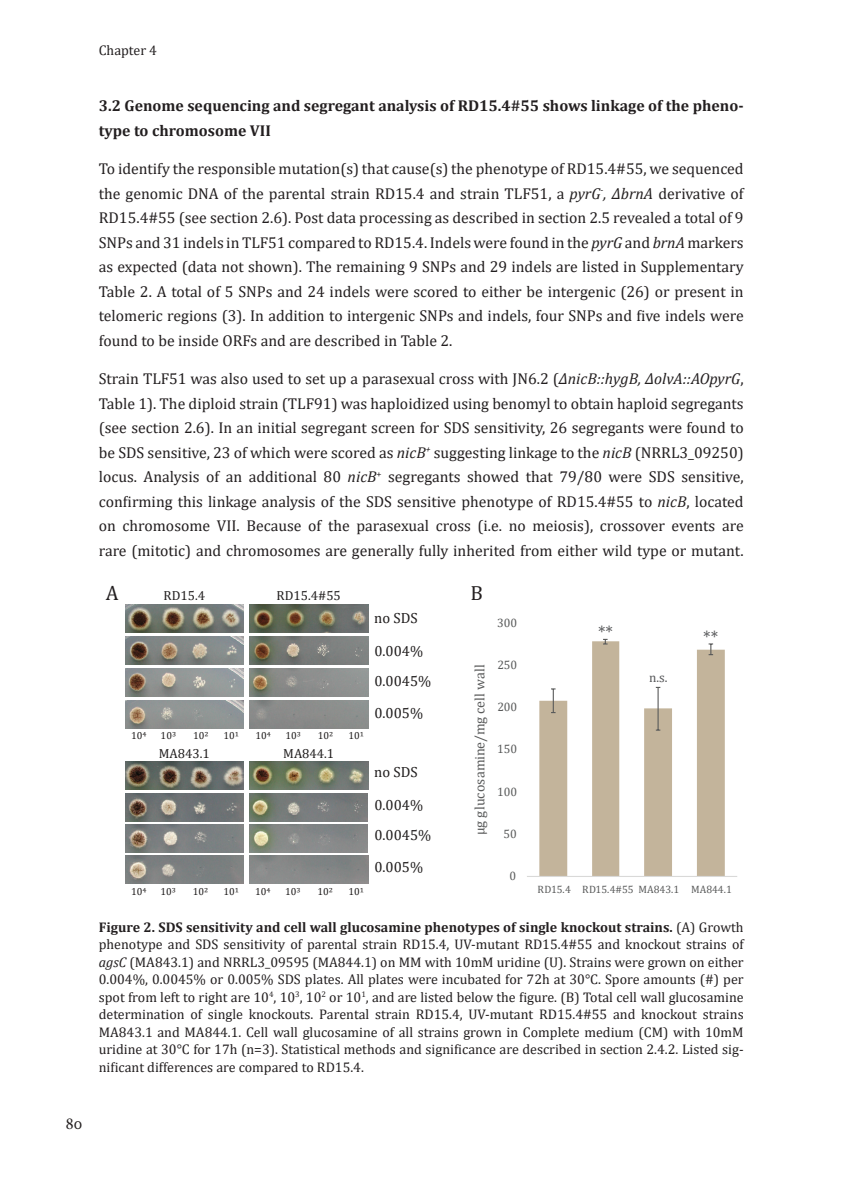
<style>
.page{position:relative;width:843px;height:1191px;background:#fff}
.page>*{position:absolute;margin:0;border:0;box-sizing:border-box;transform-origin:0 0}
.t1{font:20.47px "Cambria";color:#231f20}
.t2{font:17.68px "Cambria";color:#57585a}
.t3{font:17.5px "Minion Pro";color:#231f20}
.t4{font:15.75px/24.5px "Cambria";color:#231f20;text-align:justify}
.t5{font:700 15.75px/24.5px "Cambria";color:#231f20}
.t6{font:14.7px/32.2px "Cambria";color:#211e1e}
.t7{font:14px/17.5px "Cambria";color:#231f20;text-align:justify}
.t8{font:14px "Cambria";letter-spacing:.015em;color:#595a5a}
.t9{font:13.12px "Cambria";color:#211e1e}
.t10{font:13.12px "Cambria";color:#57585a}
.t11{font:12.25px "Cambria";letter-spacing:-.005em;color:#595a5a}
.t12{font:10.67px "Cambria";letter-spacing:-.005em;color:#595a5a}
.t13{font:10.33px "Cambria";color:#211e1e}
.s1{font-style:italic}
.s2{font-weight:700}
</style>
<div class="page">
<img style="left:125px;top:604px;width:119px;height:28px">
<img style="left:249px;top:761px;width:119px;height:28px">
<img style="left:125px;top:761px;width:119px;height:28px">
<img style="left:249px;top:604px;width:119px;height:28px">
<img style="left:250px;top:793px;width:118px;height:28px">
<img style="left:125px;top:793px;width:119px;height:28px">
<img style="left:250px;top:636px;width:118px;height:28px">
<img style="left:125px;top:636px;width:119px;height:28px">
<img style="left:250px;top:824px;width:118px;height:28px">
<img style="left:125px;top:824px;width:119px;height:28px">
<img style="left:250px;top:668px;width:118px;height:28px">
<img style="left:125px;top:668px;width:119px;height:28px">
<img style="left:125px;top:856px;width:119px;height:28px">
<img style="left:125px;top:700px;width:119px;height:28px">
<svg style="left:539px;top:641px;width:186px;height:235px"></svg>
<svg style="left:551px;top:688px;width:5px;height:25px"></svg>
<svg style="left:603px;top:639px;width:5px;height:5px"></svg>
<hr style="left:657px;top:687px;width:2px;height:22px;background:#595a5a">
<hr style="left:657px;top:709px;width:2px;height:21px;background:#595a5a">
<svg style="left:709px;top:643px;width:4px;height:12px"></svg>
<hr style="left:527px;top:876px;width:210px;height:1px;background:#d9d9d8">
<p class="t7" style="left:99px;top:41px;width:60px">Chapter 4</p>
<p class="t5" style="left:99px;top:93px;width:646px">3.2 Genome sequencing and segregant analysis of RD15.4#55 shows linkage of the pheno&shy;type to chromosome VII</p>
<p class="t4" style="left:99px;top:156px;width:646px">To identify the responsible mutation(s) that cause(s) the phenotype of RD15.4#55, we sequenced the genomic DNA of the parental strain RD15.4 and strain TLF51, a <span class="s1">pyrG</span><sup>-</sup><span class="s1">, ΔbrnA</span> derivative of RD15.4#55 (see section 2.6). Post data processing as described in section 2.5 revealed a total of 9<br>SNPs and 31 indels in TLF51 compared to RD15.4. Indels were found in the <span class="s1">pyrG</span> and <span class="s1">brnA</span> markers as expected (data not shown). The remaining 9 SNPs and 29 indels are listed in Supplementary Table 2. A total of 5 SNPs and 24 indels were scored to either be intergenic (26) or present in telomeric regions (3). In addition to intergenic SNPs and indels, four SNPs and five indels were found to be inside ORFs and are described in Table 2.</p>
<p class="t4" style="left:99px;top:366px;width:646px">Strain TLF51 was also used to set up a parasexual cross with JN6.2 (<span class="s1">ΔnicB::hygB, ΔolvA::AOpyrG</span>, Table 1). The diploid strain (TLF91) was haploidized using benomyl to obtain haploid segregants (see section 2.6). In an initial segregant screen for SDS sensitivity, 26 segregants were found to be SDS sensitive, 23 of which were scored as <span class="s1">nicB</span><sup>+</sup> suggesting linkage to the <span class="s1">nicB</span> (NRRL3_09250) locus. Analysis of an additional 80 <span class="s1">nicB</span><sup>+</sup> segregants showed that 79/80 were SDS sensitive, confirming this linkage analysis of the SDS sensitive phenotype of RD15.4#55 to <span class="s1">nicB</span>, located on chromosome VII. Because of the parasexual cross (i.e. no meiosis), crossover events are rare (mitotic) and chromosomes are generally fully inherited from either wild type or mutant.</p>
<p class="t1" style="left:106px;top:581px;width:14px">A</p>
<p class="t1" style="left:471px;top:581px;width:14px">B</p>
<p class="t9" style="left:164px;top:588px;width:43px">RD15.4</p>
<p class="t9" style="left:277px;top:588px;width:66px">RD15.4#55</p>
<p class="t6" style="left:374px;top:602px;width:45px">no SDS</p>
<p class="t13" style="left:131px;top:729px;width:17px">104</p>
<p class="t13" style="left:161px;top:729px;width:17px">103</p>
<p class="t13" style="left:193px;top:729px;width:17px">102</p>
<p class="t13" style="left:223px;top:729px;width:17px">101</p>
<p class="t13" style="left:255px;top:729px;width:17px">104</p>
<p class="t13" style="left:285px;top:729px;width:17px">103</p>
<p class="t13" style="left:318px;top:729px;width:17px">102</p>
<p class="t13" style="left:348px;top:729px;width:17px">101</p>
<p class="t9" style="left:159px;top:746px;width:52px">MA843.1</p>
<p class="t9" style="left:283px;top:746px;width:52px">MA844.1</p>
<p class="t13" style="left:131px;top:885px;width:17px">104</p>
<p class="t13" style="left:161px;top:885px;width:17px">103</p>
<p class="t13" style="left:193px;top:885px;width:17px">102</p>
<p class="t13" style="left:223px;top:885px;width:17px">101</p>
<p class="t13" style="left:255px;top:885px;width:17px">104</p>
<p class="t13" style="left:285px;top:885px;width:17px">103</p>
<p class="t13" style="left:318px;top:885px;width:17px">102</p>
<p class="t13" style="left:348px;top:885px;width:17px">101</p>
<p class="t6" style="left:374px;top:635px;width:50px">0.004%</p>
<p class="t6" style="left:374px;top:665px;width:58px">0.0045%<br>0.005%</p>
<p class="t6" style="left:374px;top:756px;width:45px">no SDS</p>
<p class="t6" style="left:374px;top:789px;width:50px">0.004%</p>
<p class="t6" style="left:374px;top:819px;width:58px">0.0045%<br>0.005%</p>
<p class="t8" style="left:472px;top:835px;width:172px;rotate:-90deg">µg glucosamine/mg cell wall</p>
<p class="t11" style="left:497px;top:615px;width:21px">300</p>
<p class="t11" style="left:497px;top:657px;width:21px">250</p>
<p class="t11" style="left:497px;top:700px;width:21px">200</p>
<p class="t11" style="left:497px;top:742px;width:21px">150</p>
<p class="t11" style="left:497px;top:784px;width:21px">100</p>
<p class="t11" style="left:503px;top:826px;width:15px">50</p>
<p class="t11" style="left:510px;top:868px;width:8px">0</p>
<p class="t2" style="left:598px;top:621px;width:17px">**</p>
<p class="t10" style="left:649px;top:669px;width:20px">n.s.</p>
<p class="t2" style="left:703px;top:627px;width:17px">**</p>
<p class="t12" style="left:538px;top:883px;width:196px">RD15.4 RD15.4#55 MA843.1 MA844.1</p>
<p class="t7" style="left:99px;top:918px;width:646px"><span class="s2">Figure 2. SDS sensitivity and cell wall glucosamine phenotypes of single knockout strains.</span> (A) Growth phenotype and SDS sensitivity of parental strain RD15.4, UV-mutant RD15.4#55 and knockout strains of <span class="s1">agsC</span> (MA843.1) and NRRL3_09595 (MA844.1) on MM with 10mM uridine (U). Strains were grown on either 0.004%, 0.0045% or 0.005% SDS plates. All plates were incubated for 72h at 30°C. Spore amounts (#) per spot from left to right are 10<sup>4</sup>, 10<sup>3</sup>, 10<sup>2</sup> or 10<sup>1</sup>, and are listed below the figure. (B) Total cell wall glucosamine determination of single knockouts. Parental strain RD15.4, UV-mutant RD15.4#55 and knockout strains MA843.1 and MA844.1. Cell wall glucosamine of all strains grown in Complete medium (CM) with 10mM uridine at 30°C for 17h (n=3). Statistical methods and significance are described in section 2.4.2. Listed sig&shy;nificant differences are compared to RD15.4.</p>
<p class="t3" style="left:65px;top:1111px;width:19px">80</p>
</div>
